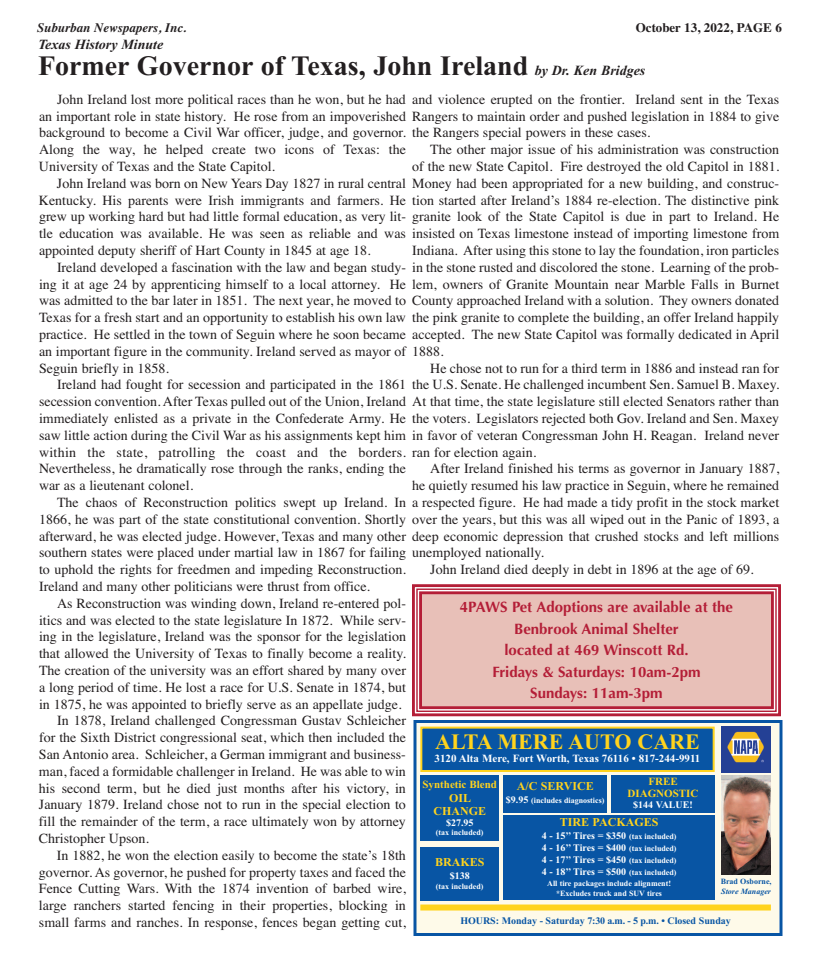
<style>
.page{position:relative;width:819px;height:972px;background:#fff}
.page>*{position:absolute;margin:0;border:0;box-sizing:border-box;transform-origin:0 0}
.t1{font:700 28px "Times New Roman";color:#231f20}
.t2{font:700 22px "Times New Roman";color:#ffd31d}
.t3{font:700 15px/21.5px "Optima";color:#b41e37;text-align:center}
.t4{font:14px/16.8px "Times";color:#231f20;text-align:justify}
.t5{font:italic 700 14px "Times New Roman";color:#231f20}
.t6{font:italic 700 13px "Times";color:#231f20}
.t7{font:700 13px "Times";letter-spacing:-.005em;color:#231f20}
.t8{font:700 12px/13.4px "Times New Roman";color:#ffd31d;text-align:center}
.t9{font:700 11px "Times New Roman";color:#fff}
.t10{font:700 11px/12.2px "Times New Roman";color:#ffd31d;text-align:center}
.t11{font:700 10px/12px "Times New Roman";color:#fff;text-align:justify}
.t12{font:700 10px "Times New Roman";letter-spacing:-.005em;color:#0855a4}
.t13{font:700 8px/9.6px "Times New Roman";color:#fff;text-align:center}
.t14{font:700 8px "Times New Roman";color:#0855a4}
.t15{font:italic 700 8px "Times New Roman";color:#0855a4}
.s1{font-style:italic;font-size:14px}
.s2{font-size:10px}
.s3{font-size:8px}
</style>
<div class="page">
<div style="left:416px;top:723px;width:364px;height:210px;background:#fefae9"></div>
<div style="left:414px;top:720px;width:368px;height:216px;border:3px solid #0855a4"></div>
<div style="left:422px;top:729px;width:291px;height:41px;background:#0855a4"></div>
<div style="left:420px;top:727px;width:295px;height:45px;border:2px solid #ffd31d"></div>
<div style="left:420px;top:775px;width:79px;height:66px;background:#0855a4"></div>
<div style="left:420px;top:848px;width:79px;height:53px;background:#0855a4"></div>
<div style="left:504px;top:815px;width:211px;height:85px;background:#0855a4"></div>
<div style="left:504px;top:775px;width:103px;height:37px;background:#0855a4"></div>
<div style="left:611px;top:775px;width:104px;height:37px;background:#0855a4"></div>
<img style="left:721px;top:727px;width:50px;height:45px">
<img style="left:721px;top:775px;width:50px;height:99px">
<div style="left:420px;top:905px;width:351px;height:6px;background:#ffd31d"></div>
<div style="left:422px;top:594px;width:349px;height:112px;background:#e8c0b8"></div>
<div style="left:412px;top:584px;width:369px;height:132px;border:3px solid #b41e37"></div>
<div style="left:416px;top:589px;width:361px;height:123px;border:1px solid #b41e37"></div>
<div style="left:419px;top:591px;width:355px;height:118px;border:3px solid #b41e37"></div>
<p class="t6" style="left:37px;top:19px;width:151px">Suburban Newspapers, Inc.</p>
<p class="t7" style="left:636px;top:19px;width:148px">October 13, 2022, PAGE 6</p>
<p class="t5" style="left:38px;top:36px;width:127px">Texas History Minute</p>
<h1 class="t1" style="left:38px;top:49px;width:609px">Former Governor of Texas, John Ireland <span class="s1">by Dr. Ken Bridges</span></h1>
<p class="t4" style="left:412px;top:91px;width:369px">and violence erupted on the frontier. Ireland sent in the Texas Rangers to maintain order and pushed legislation in 1884 to give the Rangers special powers in these cases.</p>
<p class="t4" style="left:412px;top:141px;width:369px;text-indent:18px">The other major issue of his administration was construction of the new State Capitol. Fire destroyed the old Capitol in 1881.<br>Money had been appropriated for a new building, and construc&shy;tion started after Ireland’s 1884 re-election. The distinctive pink granite look of the State Capitol is due in part to Ireland. He insisted on Texas limestone instead of importing limestone from Indiana. After using this stone to lay the foundation, iron particles in the stone rusted and discolored the stone. Learning of the prob&shy;lem, owners of Granite Mountain near Marble Falls in Burnet County approached Ireland with a solution. They owners donated the pink granite to complete the building, an offer Ireland happily accepted. The new State Capitol was formally dedicated in April 1888.</p>
<p class="t4" style="left:412px;top:359px;width:369px;text-indent:18px">He chose not to run for a third term in 1886 and instead ran for the U.S. Senate. He challenged incumbent Sen. Samuel B. Maxey.<br>At that time, the state legislature still elected Senators rather than the voters. Legislators rejected both Gov. Ireland and Sen. Maxey in favor of veteran Congressman John H. Reagan. Ireland never ran for election again.</p>
<p class="t4" style="left:430px;top:460px;width:350px">After Ireland finished his terms as governor in January 1887,</p>
<p class="t4" style="left:412px;top:477px;width:368px">he quietly resumed his law practice in Seguin, where he remained</p>
<p class="t4" style="left:412px;top:494px;width:369px">a respected figure. He had made a tidy profit in the stock market</p>
<p class="t4" style="left:412px;top:511px;width:369px">over the years, but this was all wiped out in the Panic of 1893, a</p>
<p class="t4" style="left:412px;top:527px;width:368px">deep economic depression that crushed stocks and left millions</p>
<p class="t4" style="left:412px;top:544px;width:133px">unemployed nationally.</p>
<p class="t4" style="left:430px;top:561px;width:325px">John Ireland died deeply in debt in 1896 at the age of 69.</p>
<p class="t4" style="left:39px;top:91px;width:369px;text-indent:18px">John Ireland lost more political races than he won, but he had an important role in state history. He rose from an impoverished background to become a Civil War officer, judge, and governor.<br>Along the way, he helped create two icons of Texas: the University of Texas and the State Capitol.</p>
<p class="t4" style="left:39px;top:175px;width:369px;text-indent:18px">John Ireland was born on New Years Day 1827 in rural central Kentucky. His parents were Irish immigrants and farmers. He grew up working hard but had little formal education, as very lit&shy;tle education was available. He was seen as reliable and was appointed deputy sheriff of Hart County in 1845 at age 18.</p>
<p class="t4" style="left:39px;top:259px;width:369px;text-indent:18px">Ireland developed a fascination with the law and began study&shy;ing it at age 24 by apprenticing himself to a local attorney. He was admitted to the bar later in 1851. The next year, he moved to Texas for a fresh start and an opportunity to establish his own law practice. He settled in the town of Seguin where he soon became an important figure in the community. Ireland served as mayor of Seguin briefly in 1858.</p>
<p class="t4" style="left:39px;top:376px;width:369px;text-indent:18px">Ireland had fought for secession and participated in the 1861 secession convention. After Texas pulled out of the Union, Ireland immediately enlisted as a private in the Confederate Army. He saw little action during the Civil War as his assignments kept him within the state, patrolling the coast and the borders.<br>Nevertheless, he dramatically rose through the ranks, ending the war as a lieutenant colonel.</p>
<p class="t4" style="left:39px;top:494px;width:369px;text-indent:18px">The chaos of Reconstruction politics swept up Ireland. In 1866, he was part of the state constitutional convention. Shortly afterward, he was elected judge. However, Texas and many other southern states were placed under martial law in 1867 for failing to uphold the rights for freedmen and impeding Reconstruction.<br>Ireland and many other politicians were thrust from office.</p>
<p class="t4" style="left:57px;top:595px;width:351px">As Reconstruction was winding down, Ireland re-entered pol-</p>
<p class="t4" style="left:39px;top:611px;width:369px">itics and was elected to the state legislature In 1872. While serv-</p>
<p class="t4" style="left:39px;top:628px;width:368px">ing in the legislature, Ireland was the sponsor for the legislation</p>
<p class="t4" style="left:39px;top:645px;width:368px">that allowed the University of Texas to finally become a reality.</p>
<p class="t4" style="left:39px;top:662px;width:369px">The creation of the university was an effort shared by many over</p>
<p class="t4" style="left:39px;top:679px;width:369px">a long period of time. He lost a race for U.S. Senate in 1874, but</p>
<p class="t4" style="left:39px;top:695px;width:364px">in 1875, he was appointed to briefly serve as an appellate judge.</p>
<p class="t4" style="left:57px;top:712px;width:350px">In 1878, Ireland challenged Congressman Gustav Schleicher</p>
<p class="t4" style="left:39px;top:729px;width:368px">for the Sixth District congressional seat, which then included the</p>
<p class="t4" style="left:39px;top:746px;width:368px">San Antonio area. Schleicher, a German immigrant and business-</p>
<p class="t4" style="left:39px;top:763px;width:368px">man, faced a formidable challenger in Ireland. He was able to win</p>
<p class="t4" style="left:39px;top:779px;width:368px">his second term, but he died just months after his victory, in</p>
<p class="t4" style="left:39px;top:796px;width:368px">January 1879. Ireland chose not to run in the special election to</p>
<p class="t4" style="left:39px;top:813px;width:368px">fill the remainder of the term, a race ultimately won by attorney</p>
<p class="t4" style="left:39px;top:830px;width:112px">Christopher Upson.</p>
<p class="t4" style="left:57px;top:847px;width:350px">In 1882, he won the election easily to become the state’s 18th</p>
<p class="t4" style="left:39px;top:863px;width:369px">governor. As governor, he pushed for property taxes and faced the</p>
<p class="t4" style="left:39px;top:880px;width:368px">Fence Cutting Wars. With the 1874 invention of barbed wire,</p>
<p class="t4" style="left:39px;top:897px;width:368px">large ranchers started fencing in their properties, blocking in</p>
<p class="t4" style="left:39px;top:914px;width:368px">small farms and ranches. In response, fences began getting cut,</p>
<p class="t3" style="left:460px;top:597px;width:275px">4PAWS Pet Adoptions are available at the<br>Benbrook Animal Shelter<br>located at 469 Winscott Rd.<br>Fridays &amp; Saturdays: 10am-2pm<br>Sundays: 11am-3pm</p>
<h2 class="t2" style="left:435px;top:729px;width:266px">ALTA MERE AUTO CARE</h2>
<p class="t9" style="left:435px;top:751px;width:267px">3120 Alta Mere, Fort Worth, Texas 76116 • 817-244-9911</p>
<p class="t10" style="left:422px;top:778px;width:76px">Synthetic Blend</p>
<p class="t8" style="left:433px;top:791px;width:54px">OIL<br>CHANGE</p>
<p class="t11" style="left:446px;top:816px;width:29px">$27.95</p>
<p class="t13" style="left:436px;top:827px;width:49px">(tax included)</p>
<p class="t8" style="left:435px;top:855px;width:51px">BRAKES</p>
<p class="t11" style="left:450px;top:869px;width:21px">$138</p>
<p class="t13" style="left:436px;top:882px;width:49px">(tax included)</p>
<p class="t10" style="left:628px;top:775px;width:72px">FREE<br>DIAGNOSTIC</p>
<p class="t11" style="left:633px;top:799px;width:61px">$144 VALUE!</p>
<p class="t8" style="left:517px;top:779px;width:78px">A/C SERVICE</p>
<p class="t13" style="left:506px;top:796px;width:100px"><span class="s2">$9.95</span> (includes diagnostics)</p>
<p class="t8" style="left:560px;top:816px;width:100px">TIRE PACKAGES</p>
<p class="t11" style="left:542px;top:830px;width:136px">4 - 15’’ Tires = $350 <span class="s3">(tax included)<br></span>4 - 16’’ Tires = $400 <span class="s3">(tax included)<br></span>4 - 17’’ Tires = $450 <span class="s3">(tax included)<br></span>4 - 18’’ Tires = $500 <span class="s3">(tax included)</span></p>
<p class="t13" style="left:547px;top:879px;width:125px">All tire packages include alignment! *Excludes truck and SUV tires</p>
<p class="t14" style="left:721px;top:877px;width:52px">Brad Osborne,</p>
<p class="t15" style="left:721px;top:886px;width:51px">Store Manager</p>
<p class="t12" style="left:460px;top:915px;width:272px">HOURS: Monday - Saturday 7:30 a.m. - 5 p.m. • Closed Sunday</p>
</div>
